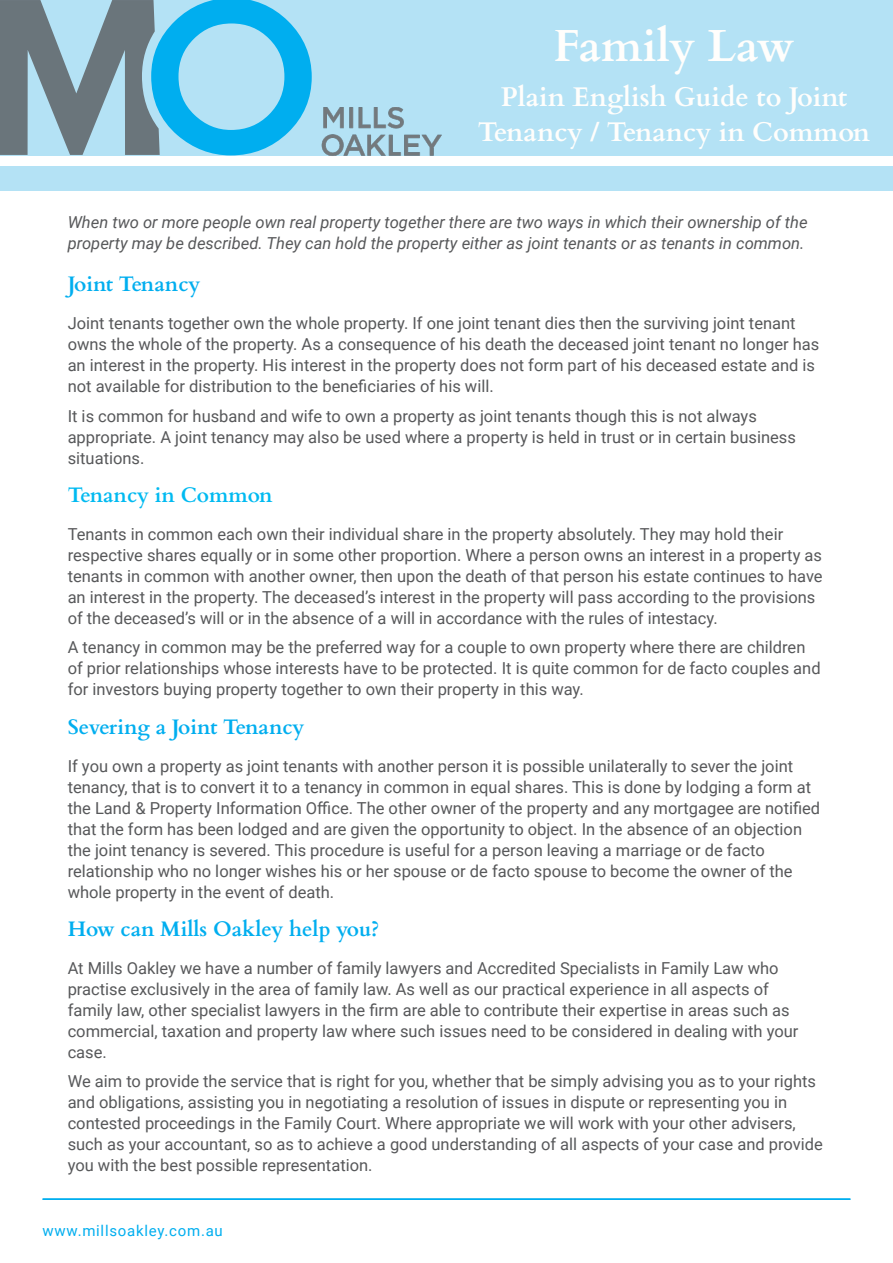
<style>
.page{position:relative;width:893px;height:1263px;background:#fff}
.page>*{position:absolute;margin:0;border:0;box-sizing:border-box;transform-origin:0 0}
.Main_Heading{font:700 45px "Cardo";color:#fffefc}
.Main_Heading-2{font:700 27px/34.5px "Cardo";color:#fffefc;text-align:center}
.Body_Copy{font:700 21px "Cardo";color:#00aeef}
.Body_Copy-2{font:700 21px "Cardo";color:#00baf1}
.Mainheading_Subtext{font:700 21px "Cardo";color:#00aeef}
.Body_Copy-3{font:16.5px/21px "Roboto";color:#57585a}
.Body_Copy-4{font:italic 16.5px/21px "Roboto";color:#57585a}
.t1{font:15px "Roboto";letter-spacing:.05em;color:#00aeef}
</style>
<div class="page">
<hr style="left:43px;top:1198px;width:807px;height:2px;background:#00aeef">
<div style="left:0;top:0;width:893px;height:190px;background:#b4e2f5"></div>
<div style="left:0;top:157px;width:893px;height:9px;background:#fff"></div>
<svg style="left:0;top:0;width:312px;height:155px"></svg>
<img style="left:312px;top:107px;width:143px;height:50px">
<p class="Main_Heading" style="left:553px;top:10px;width:243px">Family Law</p>
<p class="Main_Heading-2" style="left:478px;top:78px;width:394px">Plain English Guide to Joint<br>Tenancy / Tenancy in Common</p>
<p class="Body_Copy-4" style="left:68px;top:211px;width:741px">When two or more people own real property together there are two ways in which their ownership of the property may be described. They can hold the property either as joint tenants or as tenants in common.</p>
<p class="Mainheading_Subtext" style="left:68px;top:267px;width:134px">Joint Tenancy</p>
<p class="Body_Copy-3" style="left:68px;top:312px;width:753px">Joint tenants together own the whole property. If one joint tenant dies then the surviving joint tenant owns the whole of the property. As a consequence of his death the deceased joint tenant no longer has an interest in the property. His interest in the property does not form part of his deceased estate and is not available for distribution to the beneficiaries of his will.</p>
<p class="Body_Copy-3" style="left:68px;top:405px;width:730px">It is common for husband and wife to own a property as joint tenants though this is not always appropriate. A joint tenancy may also be used where a property is held in trust or in certain business situations.</p>
<p class="Body_Copy-2" style="left:68px;top:478px;width:206px">Tenancy in Common</p>
<p class="Body_Copy-3" style="left:68px;top:523px;width:756px">Tenants in common each own their individual share in the property absolutely. They may hold their respective shares equally or in some other proportion. Where a person owns an interest in a property as tenants in common with another owner, then upon the death of that person his estate continues to have an interest in the property. The deceased’s interest in the property will pass according to the provisions of the deceased’s will or in the absence of a will in accordance with the rules of intestacy.</p>
<p class="Body_Copy-3" style="left:68px;top:636px;width:754px">A tenancy in common may be the preferred way for a couple to own property where there are children of prior relationships whose interests have to be protected. It is quite common for de facto couples and for investors buying property together to own their property in this way.</p>
<p class="Body_Copy" style="left:68px;top:709px;width:238px">Severing a Joint Tenancy</p>
<p class="Body_Copy-3" style="left:68px;top:754px;width:754px">If you own a property as joint tenants with another person it is possible unilaterally to sever the joint tenancy, that is to convert it to a tenancy in common in equal shares. This is done by lodging a form at the Land &amp; Property Information Office. The other owner of the property and any mortgagee are notified that the form has been lodged and are given the opportunity to object. In the absence of an objection the joint tenancy is severed. This procedure is useful for a person leaving a marriage or de facto relationship who no longer wishes his or her spouse or de facto spouse to become the owner of the whole property in the event of death.</p>
<p class="Body_Copy" style="left:68px;top:911px;width:313px">How can Mills Oakley help you?</p>
<p class="Body_Copy-3" style="left:68px;top:956px;width:732px">At Mills Oakley we have a number of family lawyers and Accredited Specialists in Family Law who practise exclusively in the area of family law. As well as our practical experience in all aspects of family law, other specialist lawyers in the firm are able to contribute their expertise in areas such as commercial, taxation and property law where such issues need to be considered in dealing with your case.</p>
<p class="Body_Copy-3" style="left:68px;top:1070px;width:757px">We aim to provide the service that is right for you, whether that be simply advising you as to your rights and obligations, assisting you in negotiating a resolution of issues in dispute or representing you in contested proceedings in the Family Court. Where appropriate we will work with your other advisers, such as your accountant, so as to achieve a good understanding of all aspects of your case and provide you with the best possible representation.</p>
<p class="t1" style="left:43px;top:1220px;width:182px">www.millsoakley.com.au</p>
</div>
